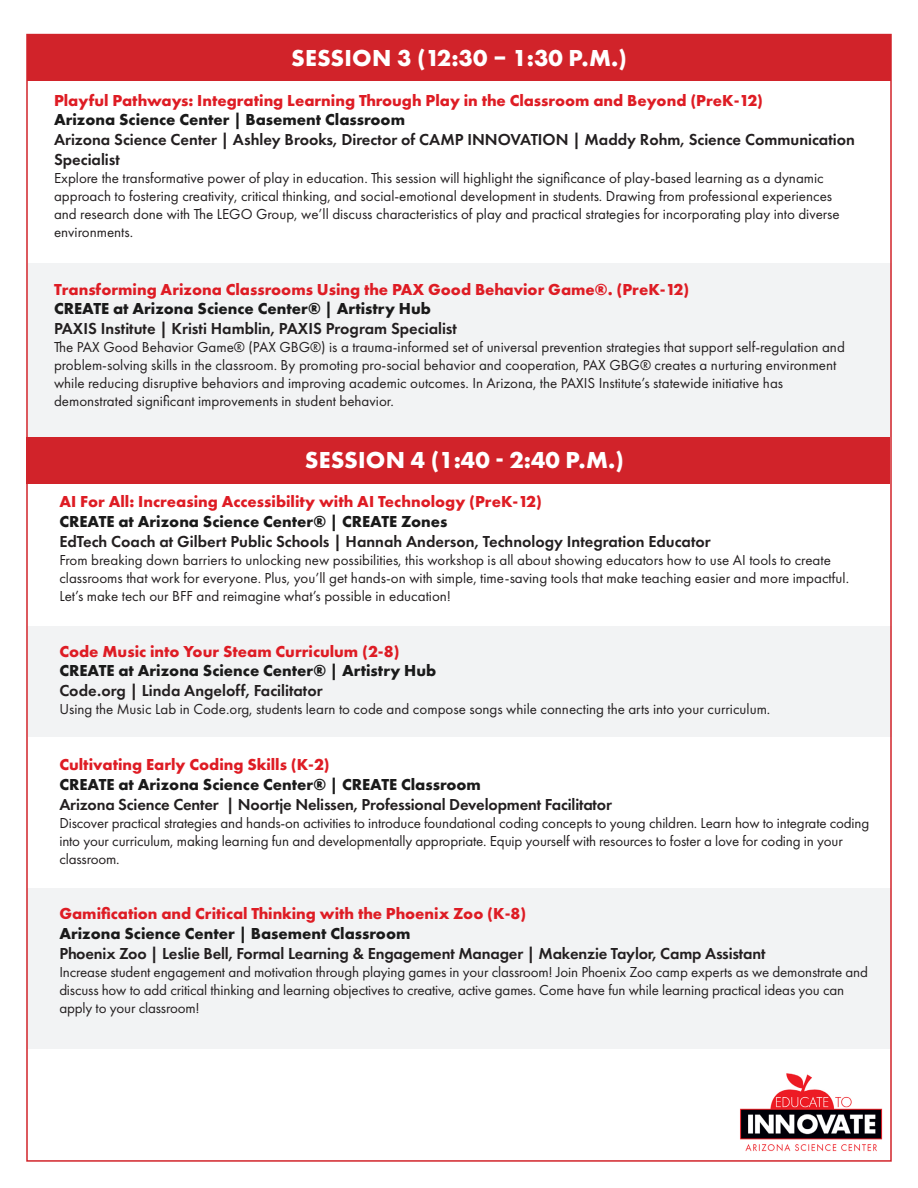
<style>
.page{position:relative;width:918px;height:1188px;background:#fff}
.page>*{position:absolute;margin:0;border:0;box-sizing:border-box;transform-origin:0 0}
.t1{font:700 24px "Futura PT";letter-spacing:.01em;color:#fff}
.t2{font:600 16.5px/19.8px "Futura PT";color:#231f20}
.t3{font:700 16.5px "Futura PT";color:#de1c24}
.t4{font:700 16.5px "Futura PT";color:#1a1a1a}
.t5{font:15px/18px "Futura PT";color:#231f20}
</style>
<div class="page">
<div style="left:28px;top:264px;width:864px;height:173px;background:#f2f3f4"></div>
<div style="left:28px;top:626px;width:864px;height:110px;background:#f2f3f4"></div>
<div style="left:27px;top:888px;width:864px;height:161px;background:#f2f3f4"></div>
<div style="left:26px;top:437px;width:864px;height:47px;background:#d1232a"></div>
<div style="left:27px;top:34px;width:864px;height:46px;background:#d1232a"></div>
<img style="left:740px;top:1073px;width:143px;height:79px">
<p class="t1" style="left:291px;top:43px;width:337px">SESSION 3 (12:30 – 1:30 P.M.)</p>
<p class="t3" style="left:54px;top:89px;width:711px">Playful Pathways: Integrating Learning Through Play in the Classroom and Beyond (PreK-12)</p>
<p class="t4" style="left:54px;top:109px;width:353px">Arizona Science Center | Basement Classroom</p>
<p class="t2" style="left:54px;top:130px;width:802px">Arizona Science Center | Ashley Brooks, Director of CAMP INNOVATION | Maddy Rohm, Science Communication<br>Specialist</p>
<p class="t5" style="left:54px;top:169px;width:787px">Explore the transformative power of play in education. This session will highlight the significance of play-based learning as a dynamic approach to fostering creativity, critical thinking, and social-emotional development in students. Drawing from professional experiences and research done with The LEGO Group, we’ll discuss characteristics of play and practical strategies for incorporating play into diverse environments.</p>
<p class="t3" style="left:54px;top:278px;width:637px">Transforming Arizona Classrooms Using the PAX Good Behavior Game®. (PreK-12)</p>
<p class="t4" style="left:54px;top:298px;width:379px">CREATE at Arizona Science Center® | Artistry Hub</p>
<p class="t2" style="left:54px;top:319px;width:405px">PAXIS Institute | Kristi Hamblin, PAXIS Program Specialist</p>
<p class="t5" style="left:54px;top:338px;width:792px">The PAX Good Behavior Game® (PAX GBG®) is a trauma-informed set of universal prevention strategies that support self-regulation and problem-solving skills in the classroom. By promoting pro-social behavior and cooperation, PAX GBG® creates a nurturing environment while reducing disruptive behaviors and improving academic outcomes. In Arizona, the PAXIS Institute’s statewide initiative has demonstrated significant improvements in student behavior.</p>
<p class="t1" style="left:305px;top:444px;width:320px">SESSION 4 (1:40 - 2:40 P.M.)</p>
<p class="t3" style="left:59px;top:491px;width:484px">AI For All: Increasing Accessibility with AI Technology (PreK-12)</p>
<p class="t4" style="left:59px;top:511px;width:390px">CREATE at Arizona Science Center® | CREATE Zones</p>
<p class="t2" style="left:59px;top:531px;width:653px">EdTech Coach at Gilbert Public Schools | Hannah Anderson, Technology Integration Educator</p>
<p class="t5" style="left:59px;top:551px;width:791px">From breaking down barriers to unlocking new possibilities, this workshop is all about showing educators how to use AI tools to create classrooms that work for everyone. Plus, you’ll get hands-on with simple, time-saving tools that make teaching easier and more impactful.<br>Let’s make tech our BFF and reimagine what’s possible in education!</p>
<p class="t3" style="left:59px;top:640px;width:342px">Code Music into Your Steam Curriculum (2-8)</p>
<p class="t4" style="left:59px;top:660px;width:379px">CREATE at Arizona Science Center® | Artistry Hub</p>
<p class="t2" style="left:59px;top:681px;width:265px">Code.org | Linda Angeloff, Facilitator</p>
<p class="t5" style="left:59px;top:700px;width:712px">Using the Music Lab in Code.org, students learn to code and compose songs while connecting the arts into your curriculum.</p>
<p class="t3" style="left:59px;top:754px;width:272px">Cultivating Early Coding Skills (K-2)</p>
<p class="t4" style="left:59px;top:774px;width:423px">CREATE at Arizona Science Center® | CREATE Classroom</p>
<p class="t2" style="left:59px;top:794px;width:554px">Arizona Science Center | Noortje Nelissen, Professional Development Facilitator</p>
<p class="t5" style="left:59px;top:813px;width:811px">Discover practical strategies and hands-on activities to introduce foundational coding concepts to young children. Learn how to integrate coding into your curriculum, making learning fun and developmentally appropriate. Equip yourself with resources to foster a love for coding in your classroom.</p>
<p class="t3" style="left:59px;top:903px;width:468px">Gamification and Critical Thinking with the Phoenix Zoo (K-8)</p>
<p class="t4" style="left:59px;top:923px;width:353px">Arizona Science Center | Basement Classroom</p>
<p class="t2" style="left:59px;top:943px;width:708px">Phoenix Zoo | Leslie Bell, Formal Learning &amp; Engagement Manager | Makenzie Taylor, Camp Assistant</p>
<p class="t5" style="left:59px;top:963px;width:810px">Increase student engagement and motivation through playing games in your classroom! Join Phoenix Zoo camp experts as we demonstrate and discuss how to add critical thinking and learning objectives to creative, active games. Come have fun while learning practical ideas you can apply to your classroom!</p>
</div>
